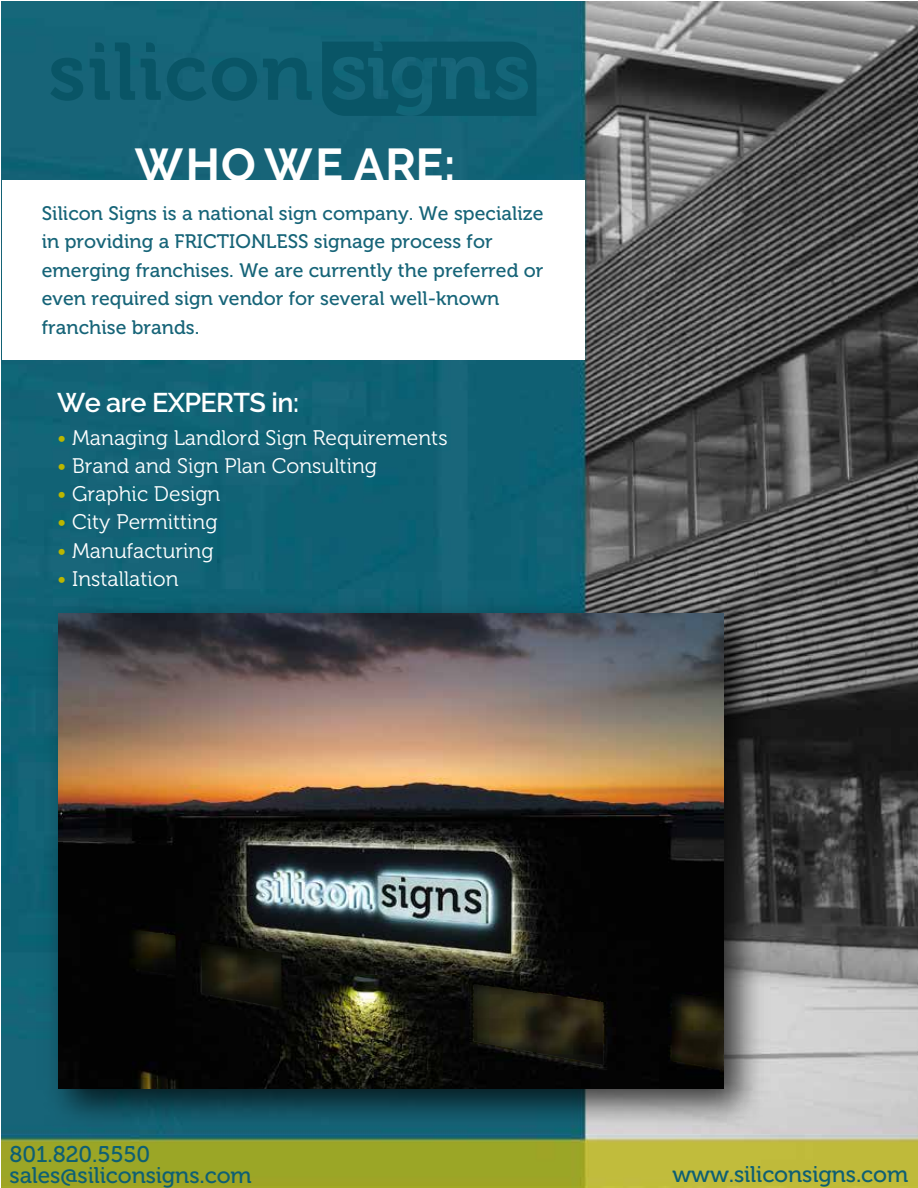
<style>
.page{position:relative;width:918px;height:1188px;background:#fff}
.page>*{position:absolute;margin:0;border:0;box-sizing:border-box;transform-origin:0 0}
.t1{font:700 45.9px "Raleway";letter-spacing:.025em;color:#fff}
.t2{font:600 27px "Raleway";letter-spacing:-.02em;color:#fff}
.t3{font:22.65px/21.1px "Museo 500";letter-spacing:-.005em;color:#0e5f73}
.t4{font:21px "Museo 300";letter-spacing:.005em;color:#fff}
.t5{font:19.5px/28.5px "Museo 500";letter-spacing:.005em;color:#166478}
.s1{color:#bbb600}
</style>
<div class="page">
<img style="left:2px;top:2px;width:916px;height:1186px">
<img style="left:32px;top:586px;width:746px;height:557px">
<img style="left:58px;top:614px;width:666px;height:475px">
<img style="left:474px;top:984px;width:129px;height:81px">
<img style="left:671px;top:993px;width:53px;height:77px">
<img style="left:202px;top:943px;width:79px;height:65px">
<img style="left:110px;top:927px;width:66px;height:49px">
<svg style="left:50px;top:58px;width:33px;height:43px"></svg>
<svg style="left:90px;top:43px;width:45px;height:57px"></svg>
<svg style="left:141px;top:59px;width:20px;height:41px"></svg>
<svg style="left:146px;top:43px;width:9px;height:9px"></svg>
<svg style="left:167px;top:58px;width:90px;height:43px"></svg>
<svg style="left:263px;top:58px;width:49px;height:42px"></svg>
<svg style="left:322px;top:42px;width:214px;height:74px"></svg>
<div style="left:2px;top:181px;width:583px;height:179px;background:#fff"></div>
<h1 class="t1" style="left:135px;top:138px;width:322px">WHO WE ARE:</h1>
<p class="t5" style="left:42px;top:199px;width:503px">Silicon Signs is a national sign company. We specialize in providing a FRICTIONLESS signage process for emerging franchises. We are currently the preferred or even required sign vendor for several well-known franchise brands.</p>
<h2 class="t2" style="left:57px;top:387px;width:244px">We are EXPERTS in:</h2>
<p class="t4" style="left:57px;top:426px;width:392px"><span class="s1">•</span> Managing Landlord Sign Requirements</p>
<p class="t4" style="left:57px;top:454px;width:322px"><span class="s1">•</span> Brand and Sign Plan Consulting</p>
<p class="t4" style="left:57px;top:483px;width:165px"><span class="s1">•</span> Graphic Design</p>
<p class="t4" style="left:57px;top:511px;width:162px"><span class="s1">•</span> City Permitting</p>
<p class="t4" style="left:57px;top:539px;width:158px"><span class="s1">•</span> Manufacturing</p>
<p class="t4" style="left:57px;top:567px;width:123px"><span class="s1">•</span> Installation</p>
<p class="t3" style="left:10px;top:1144px;width:244px">801.820.5550 sales@siliconsigns.com</p>
<p class="t3" style="left:673px;top:1164px;width:237px">www.siliconsigns.com</p>
</div>
